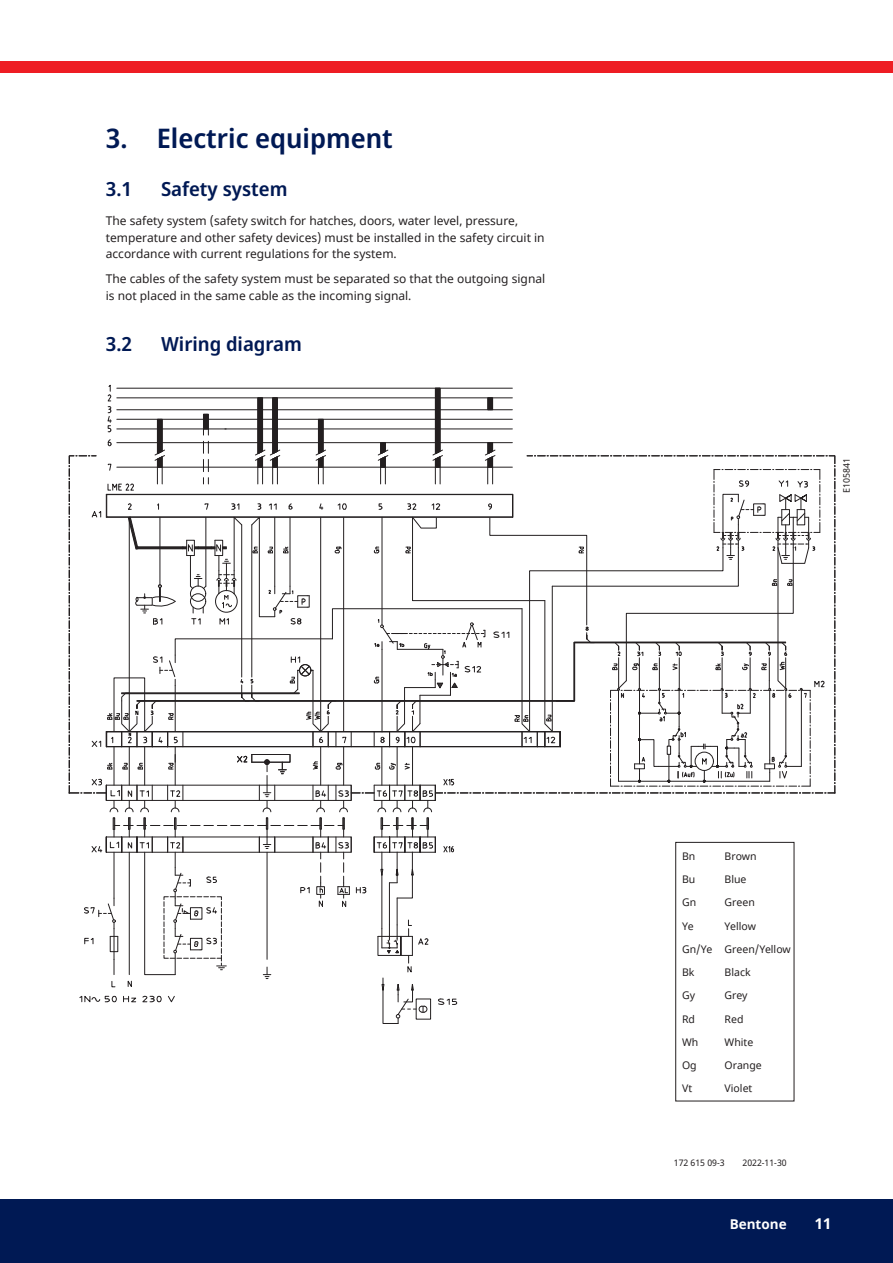
<style>
.page{position:relative;width:893px;height:1263px;background:#fff}
.page>*{position:absolute;margin:0;border:0;box-sizing:border-box;transform-origin:0 0}
.t1{font:600 27px "Noto Sans Display";color:#001954}
.t2{font:600 19.5px "Noto Sans Display";color:#001954}
.t3{font:700 15px "Noto Sans";color:#fff}
.t4{font:700 13.5px "Noto Sans";color:#fff}
.t5{font:12px/16.5px "Noto Sans";color:#231f20}
.t6{font:10.5px "Noto Sans";color:#231f20}
.t7{font:9px "Noto Sans Display";color:#231f20}
.t8{font:9px "Noto Sans";color:#231f20}
</style>
<div class="page">
<div style="left:0;top:1199px;width:893px;height:64px;background:#001954"></div>
<div style="left:0;top:62px;width:893px;height:11px;background:#ee1d23"></div>
<svg style="left:68px;top:384px;width:768px;height:640px"></svg>
<div style="left:58px;top:1007px;width:279px;height:55px;background:#fff"></div>
<div style="left:58px;top:855px;width:19px;height:152px;background:#fff"></div>
<div style="left:537px;top:969px;width:317px;height:97px;background:#fff"></div>
<div style="left:675px;top:842px;width:119px;height:259px;border:1px solid #231f20"></div>
<h1 class="t1" style="left:106px;top:127px;width:288px">3. Electric equipment</h1>
<h2 class="t2" style="left:106px;top:181px;width:28px">3.1</h2>
<h2 class="t2" style="left:161px;top:181px;width:128px">Safety system</h2>
<p class="t5" style="left:106px;top:213px;width:440px">The safety system (safety switch for hatches, doors, water level, pressure, temperature and other safety devices) must be installed in the safety circuit in accordance with current regulations for the system.</p>
<p class="t5" style="left:106px;top:271px;width:441px">The cables of the safety system must be separated so that the outgoing signal is not placed in the same cable as the incoming signal.</p>
<h2 class="t2" style="left:106px;top:337px;width:28px">3.2</h2>
<h2 class="t2" style="left:161px;top:337px;width:142px">Wiring diagram</h2>
<p class="t8" style="left:840px;top:493px;width:36px;rotate:-90deg">E105841</p>
<p class="t6" style="left:682px;top:851px;width:15px">Bn</p>
<p class="t6" style="left:725px;top:851px;width:34px">Brown</p>
<p class="t6" style="left:682px;top:874px;width:15px">Bu</p>
<p class="t6" style="left:725px;top:874px;width:23px">Blue</p>
<p class="t6" style="left:682px;top:898px;width:16px">Gn</p>
<p class="t6" style="left:725px;top:898px;width:32px">Green</p>
<p class="t6" style="left:682px;top:921px;width:13px">Ye</p>
<p class="t6" style="left:725px;top:921px;width:33px">Yellow</p>
<p class="t6" style="left:682px;top:942px;width:110px">Gn/Ye Green/Yellow</p>
<p class="t6" style="left:682px;top:967px;width:14px">Bk</p>
<p class="t6" style="left:725px;top:967px;width:28px">Black</p>
<p class="t6" style="left:682px;top:990px;width:14px">Gy</p>
<p class="t6" style="left:725px;top:990px;width:25px">Grey</p>
<p class="t6" style="left:682px;top:1014px;width:14px">Rd</p>
<p class="t6" style="left:725px;top:1014px;width:20px">Red</p>
<p class="t6" style="left:682px;top:1037px;width:18px">Wh</p>
<p class="t6" style="left:725px;top:1037px;width:30px">White</p>
<p class="t6" style="left:682px;top:1060px;width:16px">Og</p>
<p class="t6" style="left:725px;top:1060px;width:39px">Orange</p>
<p class="t6" style="left:682px;top:1083px;width:12px">Vt</p>
<p class="t6" style="left:725px;top:1083px;width:29px">Violet</p>
<p class="t7" style="left:674px;top:1157px;width:52px">172 615 09-3</p>
<p class="t7" style="left:743px;top:1157px;width:46px">2022-11-30</p>
<p class="t4" style="left:730px;top:1217px;width:58px">Bentone</p>
<p class="t3" style="left:815px;top:1217px;width:18px">11</p>
</div>
